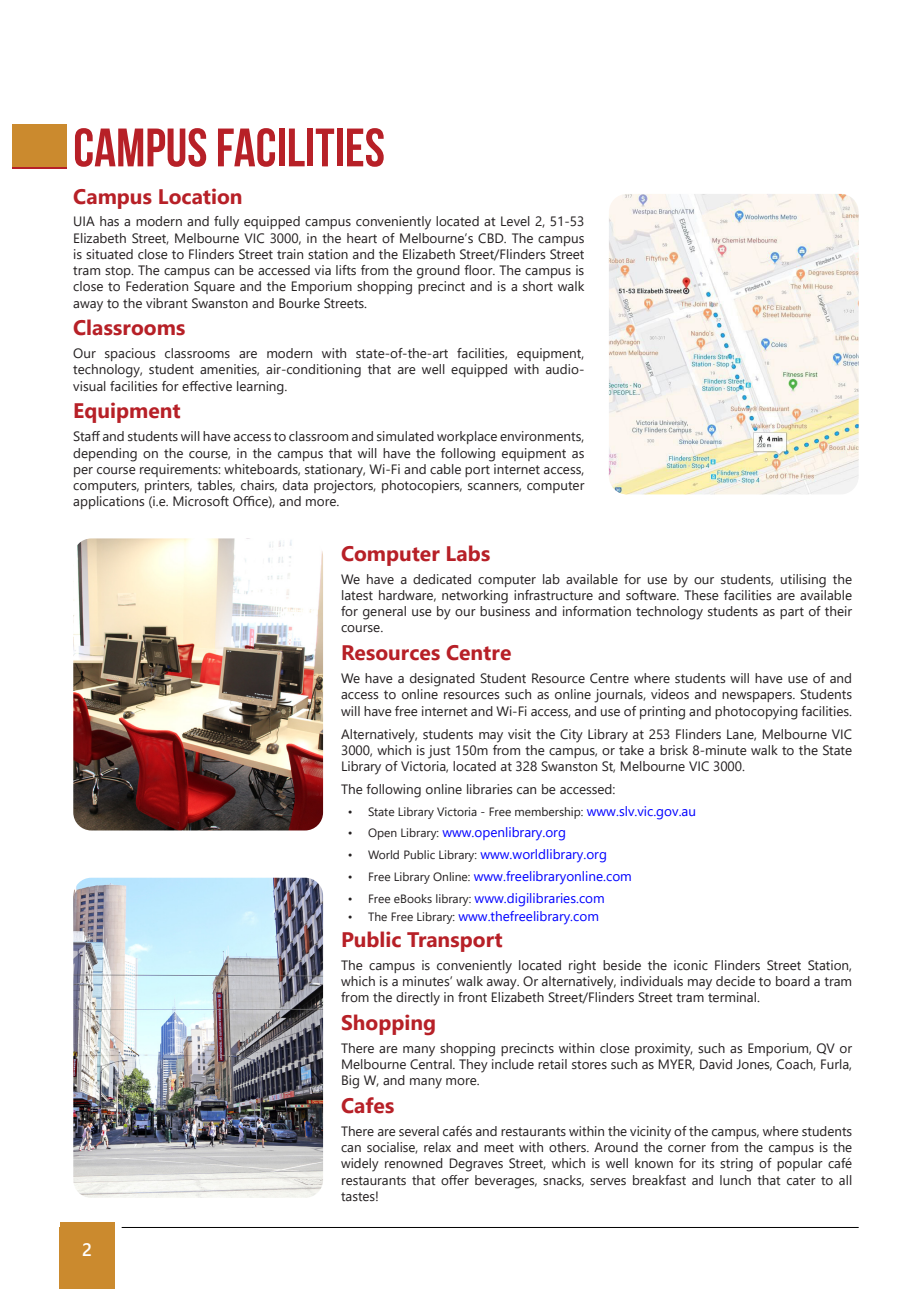
<style>
.page{position:relative;width:919px;height:1289px;background:#fff}
.page>*{position:absolute;margin:0;border:0;box-sizing:border-box;transform-origin:0 0}
.t1{font:700 54px "Bebas Neue";color:#b72027}
.Body{font:700 21px "Segoe UI";color:#b72027}
.t2{font:600 18px "Segoe UI";color:#fff}
.Body-2{font:13.5px/16.2px "Segoe UI";color:#231f20;text-align:justify}
.t3{font:13.5px "Segoe UI";color:#00f}
.t4{font:12px "Segoe UI";color:#231f20}
.s1{font-size:13.5px;color:#00f}
.s2{font-size:12px;color:#231f20}
</style>
<div class="page">
<div style="left:13px;top:125px;width:54px;height:43px;background:#cb8a2e"></div>
<hr style="left:13px;top:168px;width:54px;height:1px;background:#b72027">
<div style="left:60px;top:1222px;width:54px;height:66px;background:#cb8a2e"></div>
<hr style="left:122px;top:1227px;width:736px;height:1px;background:#000">
<img style="left:609px;top:194px;width:249px;height:300px">
<img style="left:73px;top:538px;width:250px;height:292px">
<img style="left:73px;top:877px;width:250px;height:320px">
<p class="t1" style="left:73px;top:118px;width:313px">CAMPUS FACILITIES</p>
<p class="Body" style="left:73px;top:176px;width:171px">Campus Location</p>
<p class="Body-2" style="left:73px;top:212px;width:512px">UIA has a modern and fully equipped campus conveniently located at Level 2, 51-53<br>Elizabeth Street, Melbourne VIC 3000, in the heart of Melbourne’s CBD. The campus is situated close to Flinders Street train station and the Elizabeth Street/Flinders Street tram stop. The campus can be accessed via lifts from the ground floor. The campus is close to Federation Square and the Emporium shopping precinct and is a short walk away to the vibrant Swanston and Bourke Streets.</p>
<p class="Body" style="left:73px;top:308px;width:114px">Classrooms</p>
<p class="Body-2" style="left:73px;top:344px;width:512px">Our spacious classrooms are modern with state-of-the-art facilities, equipment, technology, student amenities, air-conditioning that are well equipped with audio&shy;visual facilities for effective learning.</p>
<p class="Body" style="left:73px;top:391px;width:109px">Equipment</p>
<p class="Body-2" style="left:73px;top:427px;width:512px">Staff and students will have access to classroom and simulated workplace environments, depending on the course, in the campus that will have the following equipment as per course requirements: whiteboards, stationary, Wi-Fi and cable port internet access, computers, printers, tables, chairs, data projectors, photocopiers, scanners, computer applications (i.e. Microsoft Office), and more.</p>
<p class="Body" style="left:341px;top:533px;width:151px">Computer Labs</p>
<p class="Body-2" style="left:341px;top:569px;width:512px">We have a dedicated computer lab available for use by our students, utilising the latest hardware, networking infrastructure and software. These facilities are available for general use by our business and information technology students as part of their course.</p>
<p class="Body" style="left:341px;top:633px;width:172px">Resources Centre</p>
<p class="Body-2" style="left:341px;top:669px;width:512px">We have a designated Student Resource Centre where students will have use of and access to online resources such as online journals, videos and newspapers. Students will have free internet and Wi-Fi access, and use of printing and photocopying facilities.</p>
<p class="Body-2" style="left:341px;top:724px;width:512px">Alternatively, students may visit the City Library at 253 Flinders Lane, Melbourne VIC 3000, which is just 150m from the campus, or take a brisk 8-minute walk to the State Library of Victoria, located at 328 Swanston St, Melbourne VIC 3000.</p>
<p class="Body-2" style="left:341px;top:779px;width:276px">The following online libraries can be accessed:</p>
<p class="t4" style="left:348px;top:800px;width:350px">• State Library Victoria - Free membership: <span class="s1">www.slv.vic.gov.au</span></p>
<p class="t3" style="left:348px;top:820px;width:219px"><span class="s2">• Open Library:</span> www.openlibrary.org</p>
<p class="t4" style="left:348px;top:843px;width:260px">• World Public Library: <span class="s1">www.worldlibrary.org</span></p>
<p class="t3" style="left:348px;top:863px;width:285px"><span class="s2">• Free Library Online:</span> www.freelibraryonline.com</p>
<p class="t3" style="left:348px;top:885px;width:258px"><span class="s2">• Free eBooks library:</span> www.digilibraries.com</p>
<p class="t3" style="left:348px;top:903px;width:253px"><span class="s2">• The Free Library:</span> www.thefreelibrary.com</p>
<p class="Body" style="left:341px;top:919px;width:163px">Public Transport</p>
<p class="Body-2" style="left:341px;top:955px;width:512px">The campus is conveniently located right beside the iconic Flinders Street Station, which is a minutes’ walk away. Or alternatively, individuals may decide to board a tram from the directly in front Elizabeth Street/Flinders Street tram terminal.</p>
<p class="Body" style="left:341px;top:1002px;width:96px">Shopping</p>
<p class="Body-2" style="left:341px;top:1038px;width:512px">There are many shopping precincts within close proximity, such as Emporium, QV or Melbourne Central. They include retail stores such as MYER, David Jones, Coach, Furla, Big W, and many more.</p>
<p class="Body" style="left:341px;top:1085px;width:55px">Cafes</p>
<p class="Body-2" style="left:341px;top:1121px;width:512px">There are several cafés and restaurants within the vicinity of the campus, where students can socialise, relax and meet with others. Around the corner from the campus is the widely renowned Degraves Street, which is well known for its string of popular café restaurants that offer beverages, snacks, serves breakfast and lunch that cater to all tastes!</p>
<p class="t2" style="left:81px;top:1234px;width:13px">22</p>
</div>
